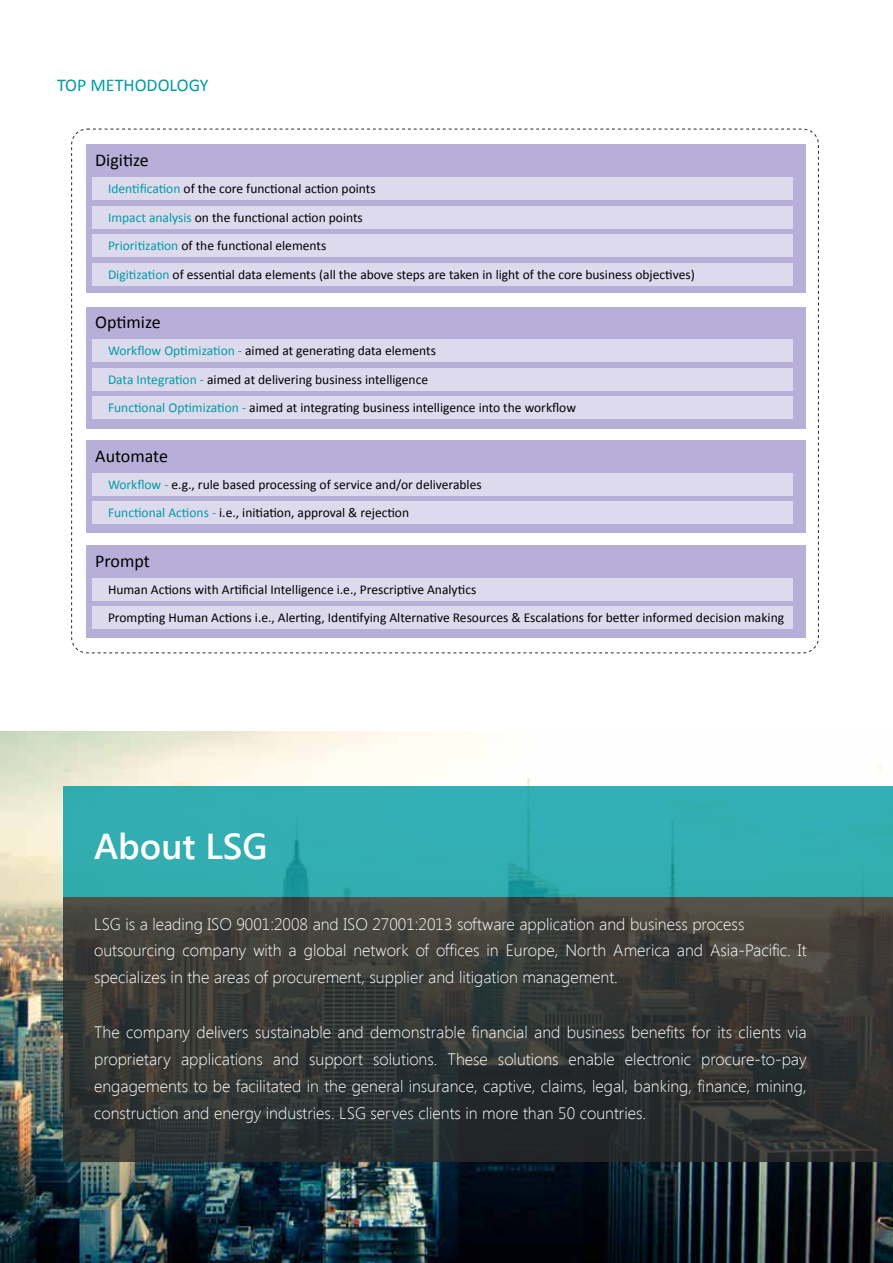
<style>
.page{position:relative;width:893px;height:1263px;background:#fff}
.page>*{position:absolute;margin:0;border:0;box-sizing:border-box;transform-origin:0 0}
.t1{font:600 36px "Segoe UI";color:#fff}
.t2{font:18px "Calibri";color:#000}
.t3{font:18px "Calibri";color:#009ca5}
.t4{font:300 16.5px/27px "Segoe UI";color:#fff}
.t5{font:13.5px/28.5px "Calibri";color:#000}
.s1{color:#009ca5}
</style>
<div class="page">
<div style="left:87px;top:145px;width:719px;height:148px;background:#b7afd7"></div>
<div style="left:93px;top:177px;width:700px;height:23px;background:#dedaee"></div>
<div style="left:93px;top:206px;width:700px;height:23px;background:#dedaee"></div>
<div style="left:93px;top:234px;width:700px;height:23px;background:#dedaee"></div>
<div style="left:93px;top:263px;width:700px;height:23px;background:#dedaee"></div>
<div style="left:87px;top:307px;width:719px;height:121px;background:#b7afd7"></div>
<div style="left:93px;top:339px;width:700px;height:23px;background:#dedaee"></div>
<div style="left:93px;top:368px;width:700px;height:23px;background:#dedaee"></div>
<div style="left:93px;top:396px;width:700px;height:23px;background:#dedaee"></div>
<div style="left:87px;top:440px;width:719px;height:93px;background:#b7afd7"></div>
<div style="left:93px;top:473px;width:700px;height:23px;background:#dedaee"></div>
<div style="left:93px;top:501px;width:700px;height:23px;background:#dedaee"></div>
<div style="left:87px;top:545px;width:719px;height:92px;background:#b7afd7"></div>
<div style="left:93px;top:578px;width:700px;height:23px;background:#dedaee"></div>
<div style="left:93px;top:606px;width:700px;height:23px;background:#dedaee"></div>
<img style="left:0;top:732px;width:893px;height:531px">
<svg style="left:63px;top:897px;width:830px;height:264px;background:#363735"></svg>
<div style="left:63px;top:786px;width:830px;height:110px;background:#32afb2"></div>
<h2 class="t3" style="left:57px;top:74px;width:153px">TOP METHODOLOGY</h2>
<h2 class="t2" style="left:95px;top:149px;width:55px">Digitize</h2>
<p class="t5" style="left:108px;top:175px;width:588px"><span class="s1">Identification</span> of the core functional action points<br><span class="s1">Impact analysis</span> on the functional action points<br><span class="s1">Prioritization</span> of the functional elements<br><span class="s1">Digitization</span> of essential data elements (all the above steps are taken in light of the core business objectives)</p>
<h2 class="t2" style="left:95px;top:311px;width:67px">Optimize</h2>
<p class="t5" style="left:108px;top:337px;width:469px"><span class="s1">Workflow Optimization -</span> aimed at generating data elements<br><span class="s1">Data Integration -</span> aimed at delivering business intelligence<br><span class="s1">Functional Optimization -</span> aimed at integrating business intelligence into the workflow</p>
<h2 class="t2" style="left:95px;top:444px;width:74px">Automate</h2>
<p class="t5" style="left:108px;top:470px;width:375px"><span class="s1">Workflow -</span> e.g., rule based processing of service and/or deliverables<br><span class="s1">Functional Actions -</span> i.e., initiation, approval &amp; rejection</p>
<h2 class="t2" style="left:95px;top:549px;width:56px">Prompt</h2>
<p class="t5" style="left:108px;top:575px;width:678px">Human Actions with Artificial Intelligence i.e., Prescriptive Analytics<br>Prompting Human Actions i.e., Alerting, Identifying Alternative Resources &amp; Escalations for better informed decision making</p>
<h1 class="t1" style="left:94px;top:821px;width:175px">About LSG</h1>
<p class="t4" style="left:94px;top:909px;width:714px">LSG is a leading ISO 9001:2008 and ISO 27001:2013 software application and business process outsourcing company with a global network of offices in Europe, North America and Asia-Pacific. It specializes in the areas of procurement, supplier and litigation management.</p>
<p class="t4" style="left:94px;top:1017px;width:714px;text-align:justify">The company delivers sustainable and demonstrable financial and business benefits for its clients via proprietary applications and support solutions. These solutions enable electronic procure-to-pay engagements to be facilitated in the general insurance, captive, claims, legal, banking, finance, mining, construction and energy industries. LSG serves clients in more than 50 countries.</p>
</div>
